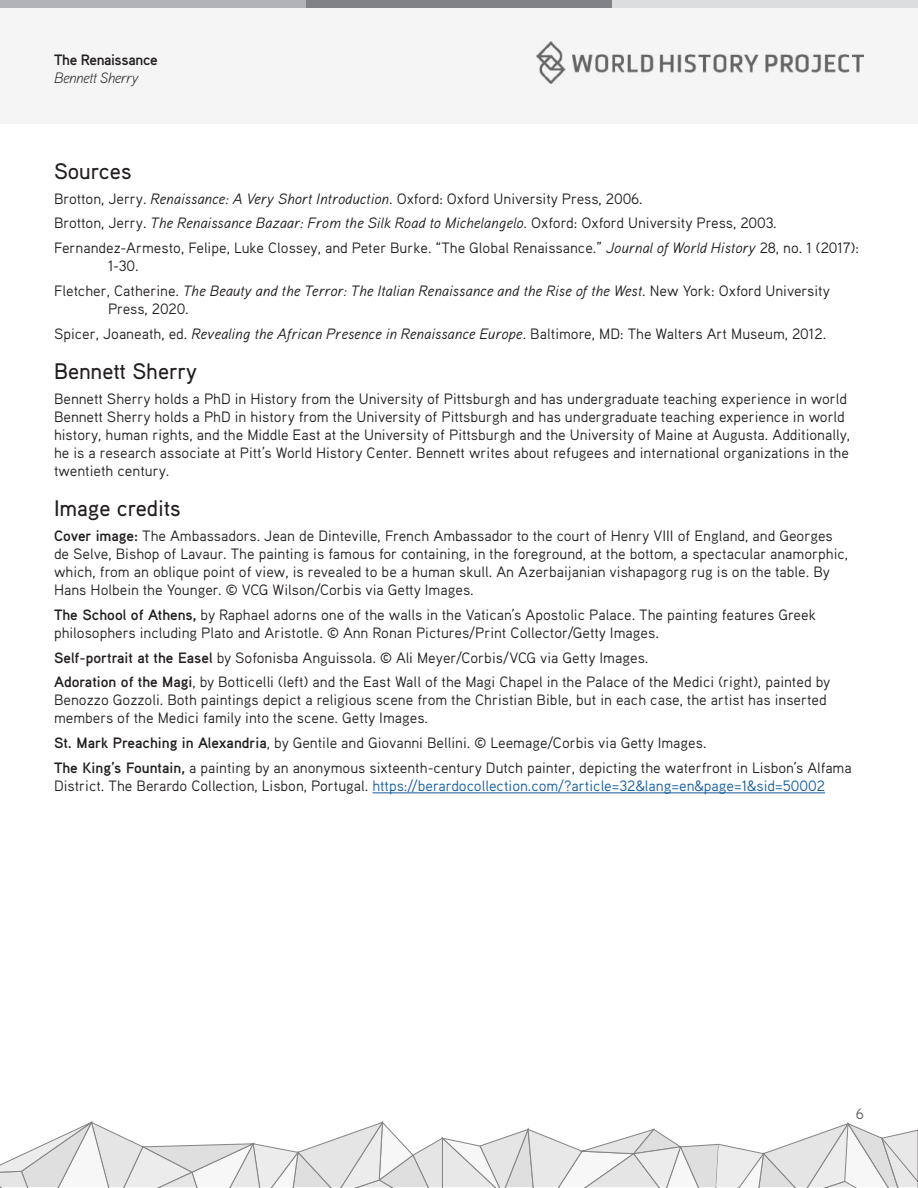
<style>
.page{position:relative;width:918px;height:1188px;background:#fff}
.page>*{position:absolute;margin:0;border:0;box-sizing:border-box;transform-origin:0 0}
.t1{font:500 22.5px "Aaux Pro";color:#231f20}
.t2{font:15px/18px "Aaux Pro";color:#231f20}
.t3{font:15px "Aaux Pro";color:#175d9e}
.t4{font:italic 15px/24.8px "Aaux Pro";color:#231f20}
.t5{font:700 15px "Aaux Pro";letter-spacing:-.025em;color:#231f20}
.t6{font:italic 300 15px "Aaux Pro";letter-spacing:-.03em;color:#231f20}
.t7{font:15px "Aaux Pro";color:#57585a}
.s1{font-style:italic}
.s2{font-style:normal}
.s3{font-weight:700}
.s4{color:#231f20}
</style>
<div class="page">
<div style="left:0;top:0;width:918px;height:123px;background:#f5f5f6"></div>
<img style="left:537px;top:41px;width:327px;height:42px">
<div style="left:0;top:0;width:306px;height:8px;background:#b2b3b7"></div>
<div style="left:306px;top:0;width:306px;height:8px;background:#808285"></div>
<div style="left:612px;top:0;width:306px;height:8px;background:#dcdddf"></div>
<svg style="left:0;top:1121px;width:918px;height:67px"></svg>
<hr style="left:372px;top:793px;width:453px;height:1px;background:#175d9e">
<p class="t5" style="left:54px;top:51px;width:105px">The Renaissance</p>
<p class="t6" style="left:54px;top:69px;width:86px">Bennett Sherry</p>
<h1 class="t1" style="left:54px;top:157px;width:79px">Sources</h1>
<p class="t2" style="left:54px;top:186px;width:807px;line-height:24.8px">Brotton, Jerry. <span class="s1">Renaissance: A Very Short Introduction</span>. Oxford: Oxford University Press, 2006.<br>Brotton, Jerry. <span class="s1">The Renaissance Bazaar: From the Silk Road to Michelangelo</span>. Oxford: Oxford University Press, 2003.<br>Fernandez-Armesto, Felipe, Luke Clossey, and Peter Burke. “The Global Renaissance.” <span class="s1">Journal of World History</span> 28, no. 1 (2017):</p>
<p class="t4" style="left:54px;top:253px;width:778px;text-indent:54px"><span class="s2">1-30.<br>Fletcher, Catherine.</span> The Beauty and the Terror: The Italian Renaissance and the Rise of the West<span class="s2">. New York: Oxford University</span></p>
<p class="t2" style="left:54px;top:296px;width:774px;line-height:24.8px;text-indent:54px">Press, 2020.<br>Spicer, Joaneath, ed. <span class="s1">Revealing the African Presence in Renaissance Europe</span>. Baltimore, MD: The Walters Art Museum, 2012.</p>
<h1 class="t1" style="left:54px;top:357px;width:144px">Bennett Sherry</h1>
<p class="t2" style="left:54px;top:389px;width:798px">Bennett Sherry holds a PhD in History from the University of Pittsburgh and has undergraduate teaching experience in world Bennett Sherry holds a PhD in history from the University of Pittsburgh and has undergraduate teaching experience in world history, human rights, and the Middle East at the University of Pittsburgh and the University of Maine at Augusta. Additionally, he is a research associate at Pitt’s World History Center. Bennett writes about refugees and international organizations in the twentieth century.</p>
<h1 class="t1" style="left:54px;top:494px;width:128px">Image credits</h1>
<p class="t2" style="left:54px;top:526px;width:796px"><span class="s3">Cover image:</span> The Ambassadors. Jean de Dinteville, French Ambassador to the court of Henry VIII of England, and Georges de Selve, Bishop of Lavaur. The painting is famous for containing, in the foreground, at the bottom, a spectacular anamorphic, which, from an oblique point of view, is revealed to be a human skull. An Azerbaijanian vishapagorg rug is on the table. By Hans Holbein the Younger. © VCG Wilson/Corbis via Getty Images.</p>
<p class="t2" style="left:54px;top:605px;width:763px"><span class="s3">The School of Athens,</span> by Raphael adorns one of the walls in the Vatican’s Apostolic Palace. The painting features Greek philosophers including Plato and Aristotle. © Ann Ronan Pictures/Print Collector/Getty Images.</p>
<p class="t2" style="left:54px;top:645px;width:778px;line-height:24.8px"><span class="s3">Self-portrait at the Easel</span> by Sofonisba Anguissola. © Ali Meyer/Corbis/VCG via Getty Images.<br><span class="s3">Adoration of the Magi</span>, by Botticelli (left) and the East Wall of the Magi Chapel in the Palace of the Medici (right), painted by</p>
<p class="t2" style="left:54px;top:691px;width:774px">Benozzo Gozzoli. Both paintings depict a religious scene from the Christian Bible, but in each case, the artist has inserted members of the Medici family into the scene. Getty Images.</p>
<p class="t2" style="left:54px;top:730px;width:799px;line-height:24.8px"><span class="s3">St. Mark Preaching in Alexandria</span>, by Gentile and Giovanni Bellini. © Leemage/Corbis via Getty Images.<br><span class="s3">The King’s Fountain,</span> a painting by an anonymous sixteenth-century Dutch painter, depicting the waterfront in Lisbon’s Alfama</p>
<p class="t3" style="left:54px;top:776px;width:773px"><span class="s4">District. The Berardo Collection, Lisbon, Portugal.</span> https://berardocollection.com/?article=32&amp;lang=en&amp;page=1&amp;sid=50002</p>
<p class="t7" style="left:856px;top:1104px;width:10px">6</p>
</div>
